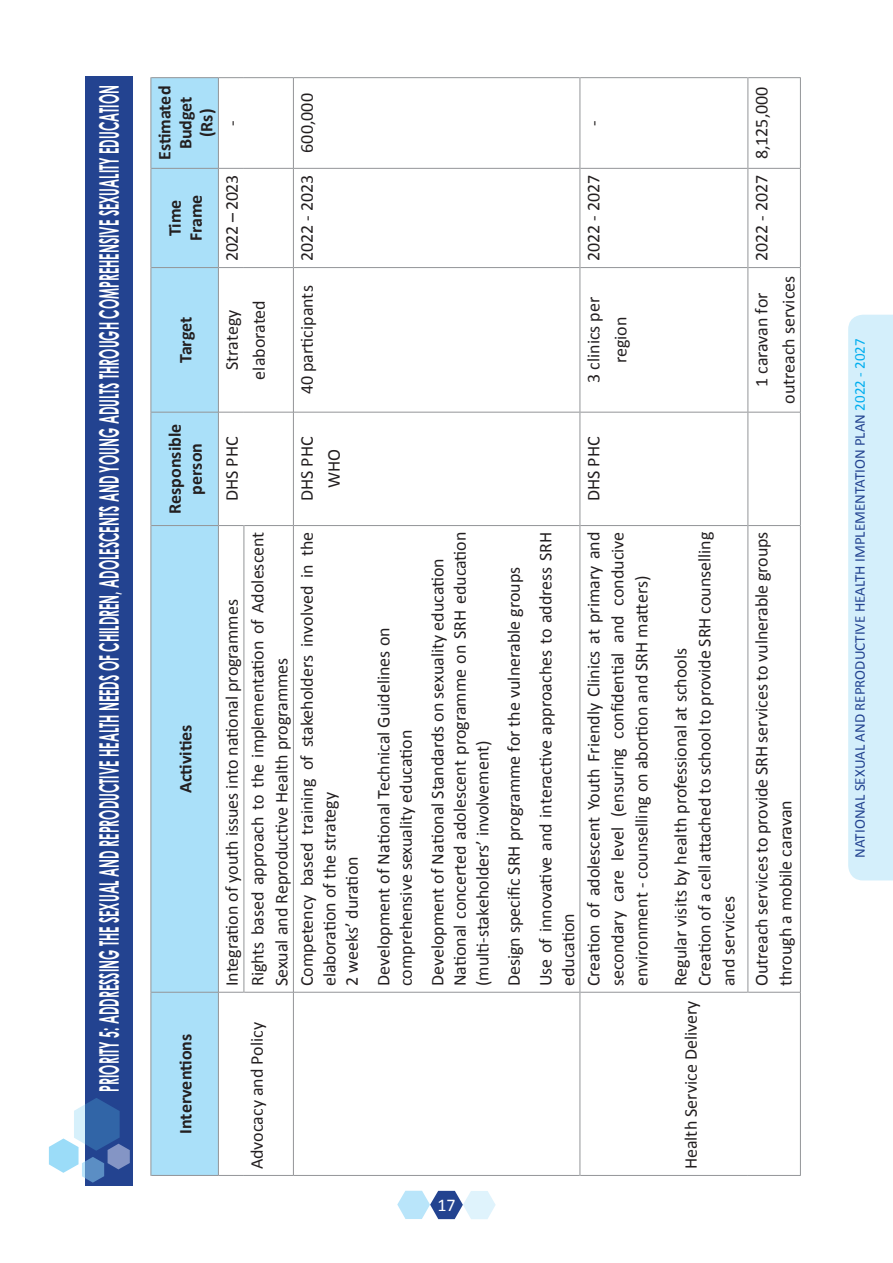
<style>
.page{position:relative;width:893px;height:1263px;background:#fff}
.page>*{position:absolute;margin:0;border:0;box-sizing:border-box;transform-origin:0 0}
.t1{font:700 27px "Century Gothic";color:#fff;scale:.45 1}
.t2{font:18px/24px "Calibri";color:#231f20}
.t3{font:700 18px/21px "Calibri";color:#231f20;text-align:center}
.t4{font:18px "Calibri";letter-spacing:-.02em;color:#231f20}
.t5{font:18px "Calibri";color:#fff}
.t6{font:15px "Calibri";color:#234390}
.s1{color:#00aeef}
</style>
<div class="page">
<div style="left:848px;top:315px;width:45px;height:565px;background:#d4effb"></div>
<svg style="left:397px;top:1191px;width:99px;height:28px"></svg>
<div style="left:85px;top:77px;width:47px;height:1109px;background:#234390"></div>
<svg style="left:49px;top:1098px;width:81px;height:84px"></svg>
<div style="left:152px;top:78px;width:66px;height:1097px;background:#aae0f9"></div>
<svg style="left:219px;top:1175px;width:25px;height:1px"></svg>
<svg style="left:219px;top:992px;width:25px;height:1px"></svg>
<svg style="left:219px;top:525px;width:25px;height:1px"></svg>
<svg style="left:219px;top:412px;width:25px;height:1px"></svg>
<hr style="left:218px;top:168px;width:1px;height:100px;background:#939598">
<svg style="left:219px;top:267px;width:25px;height:1px"></svg>
<hr style="left:218px;top:77px;width:1px;height:91px;background:#939598">
<svg style="left:219px;top:168px;width:25px;height:1px"></svg>
<svg style="left:219px;top:77px;width:25px;height:1px"></svg>
<hr style="left:244px;top:1175px;width:49px;height:1px;background:#939598">
<hr style="left:244px;top:525px;width:1px;height:467px;background:#939598">
<hr style="left:244px;top:992px;width:49px;height:1px;background:#939598">
<hr style="left:244px;top:525px;width:49px;height:1px;background:#939598">
<hr style="left:244px;top:412px;width:49px;height:1px;background:#939598">
<hr style="left:244px;top:267px;width:49px;height:1px;background:#939598">
<hr style="left:244px;top:168px;width:49px;height:1px;background:#939598">
<hr style="left:244px;top:77px;width:49px;height:1px;background:#939598">
<hr style="left:293px;top:992px;width:1px;height:184px;background:#939598">
<hr style="left:294px;top:1175px;width:286px;height:1px;background:#939598">
<hr style="left:293px;top:525px;width:1px;height:467px;background:#939598">
<hr style="left:294px;top:992px;width:286px;height:1px;background:#939598">
<hr style="left:293px;top:412px;width:1px;height:113px;background:#939598">
<hr style="left:294px;top:525px;width:286px;height:1px;background:#939598">
<hr style="left:293px;top:268px;width:1px;height:144px;background:#939598">
<hr style="left:294px;top:412px;width:286px;height:1px;background:#939598">
<hr style="left:293px;top:168px;width:1px;height:100px;background:#939598">
<hr style="left:294px;top:267px;width:286px;height:1px;background:#939598">
<hr style="left:293px;top:77px;width:1px;height:91px;background:#939598">
<hr style="left:294px;top:168px;width:286px;height:1px;background:#939598">
<hr style="left:294px;top:77px;width:286px;height:1px;background:#939598">
<hr style="left:580px;top:992px;width:1px;height:184px;background:#939598">
<hr style="left:580px;top:1175px;width:168px;height:1px;background:#939598">
<hr style="left:580px;top:525px;width:1px;height:467px;background:#939598">
<hr style="left:580px;top:992px;width:167px;height:1px;background:#939598">
<hr style="left:580px;top:412px;width:1px;height:113px;background:#939598">
<hr style="left:580px;top:525px;width:167px;height:1px;background:#939598">
<hr style="left:580px;top:268px;width:1px;height:144px;background:#939598">
<hr style="left:580px;top:412px;width:167px;height:1px;background:#939598">
<hr style="left:580px;top:168px;width:1px;height:100px;background:#939598">
<hr style="left:580px;top:267px;width:167px;height:1px;background:#939598">
<hr style="left:580px;top:77px;width:1px;height:91px;background:#939598">
<hr style="left:580px;top:168px;width:167px;height:1px;background:#939598">
<hr style="left:580px;top:77px;width:167px;height:1px;background:#939598">
<hr style="left:748px;top:1175px;width:52px;height:1px;background:#939598">
<hr style="left:747px;top:525px;width:1px;height:467px;background:#939598">
<hr style="left:748px;top:992px;width:52px;height:1px;background:#939598">
<hr style="left:747px;top:412px;width:1px;height:113px;background:#939598">
<hr style="left:748px;top:525px;width:52px;height:1px;background:#939598">
<hr style="left:747px;top:268px;width:1px;height:144px;background:#939598">
<hr style="left:748px;top:412px;width:52px;height:1px;background:#939598">
<hr style="left:747px;top:168px;width:1px;height:100px;background:#939598">
<hr style="left:748px;top:267px;width:52px;height:1px;background:#939598">
<hr style="left:747px;top:77px;width:1px;height:91px;background:#939598">
<hr style="left:748px;top:168px;width:52px;height:1px;background:#939598">
<hr style="left:748px;top:77px;width:52px;height:1px;background:#939598">
<hr style="left:151px;top:992px;width:1px;height:184px;background:#939598">
<hr style="left:151px;top:1175px;width:67px;height:1px;background:#939598">
<hr style="left:151px;top:525px;width:1px;height:467px;background:#939598">
<hr style="left:151px;top:992px;width:67px;height:1px;background:#939598">
<hr style="left:151px;top:412px;width:1px;height:113px;background:#939598">
<hr style="left:151px;top:525px;width:67px;height:1px;background:#939598">
<hr style="left:151px;top:268px;width:1px;height:144px;background:#939598">
<hr style="left:151px;top:412px;width:67px;height:1px;background:#939598">
<hr style="left:151px;top:168px;width:1px;height:100px;background:#939598">
<hr style="left:151px;top:267px;width:67px;height:1px;background:#939598">
<hr style="left:151px;top:77px;width:1px;height:91px;background:#939598">
<hr style="left:151px;top:168px;width:67px;height:1px;background:#939598">
<hr style="left:151px;top:77px;width:67px;height:1px;background:#939598">
<hr style="left:218px;top:992px;width:1px;height:184px;background:#939598">
<hr style="left:218px;top:525px;width:1px;height:467px;background:#939598">
<hr style="left:218px;top:412px;width:1px;height:113px;background:#939598">
<hr style="left:218px;top:268px;width:1px;height:144px;background:#939598">
<hr style="left:800px;top:992px;width:1px;height:184px;background:#939598">
<hr style="left:800px;top:525px;width:1px;height:467px;background:#939598">
<hr style="left:800px;top:412px;width:1px;height:113px;background:#939598">
<hr style="left:800px;top:268px;width:1px;height:144px;background:#939598">
<hr style="left:800px;top:168px;width:1px;height:100px;background:#939598">
<hr style="left:800px;top:77px;width:1px;height:91px;background:#939598">
<h1 class="t1" style="left:88px;top:1092px;width:2238px;rotate:-90deg">PRIORITY 5: ADDRESSING THE SEXUAL AND REPRODUCTIVE HEALTH NEEDS OF CHILDREN, ADOLESCENTS AND YOUNG ADULTS THROUGH COMPREHENSIVE SEXUALITY EDUCATION</h1>
<p class="t3" style="left:154px;top:160px;width:76px;rotate:-90deg">Estimated<br>Budget (Rs)</p>
<p class="t3" style="left:164px;top:241px;width:48px;text-align:left;rotate:-90deg">Time<br>Frame</p>
<p class="t2" style="left:220px;top:126px;width:7px;rotate:-90deg">-</p>
<p class="t4" style="left:221px;top:261px;width:88px;rotate:-90deg">2022 – 2023</p>
<p class="t3" style="left:175px;top:363px;width:48px;rotate:-90deg">Target</p>
<p class="t2" style="left:219px;top:379px;width:81px;line-height:27px;text-align:center;rotate:-90deg">Strategy elaborated</p>
<p class="t2" style="left:295px;top:261px;width:169px;rotate:-90deg">2022 - 2023 600,000</p>
<p class="t2" style="left:295px;top:394px;width:110px;rotate:-90deg">40 participants</p>
<p class="t3" style="left:164px;top:514px;width:91px;rotate:-90deg">Responsible person</p>
<p class="t3" style="left:175px;top:793px;width:70px;rotate:-90deg">Activities</p>
<p class="t2" style="left:220px;top:501px;width:66px;rotate:-90deg">DHS PHC</p>
<p class="t2" style="left:294px;top:501px;width:66px;line-height:27px;text-align:center;rotate:-90deg">DHS PHC<br>WHO</p>
<p class="t2" style="left:220px;top:986px;width:388px;rotate:-90deg">Integration of youth issues into national programmes</p>
<p class="t2" style="left:245px;top:986px;width:456px;line-height:24.8px;rotate:-90deg">Rights based approach to the implementation of Adolescent<br>Sexual and Reproductive Health programmes<br>Competency based training of stakeholders involved in the</p>
<p class="t2" style="left:318px;top:986px;width:196px;line-height:22.5px;rotate:-90deg">elaboration of the strategy<br>2 weeks’ duration</p>
<p class="t3" style="left:175px;top:1134px;width:101px;rotate:-90deg">Interventions</p>
<p class="t2" style="left:245px;top:1169px;width:149px;rotate:-90deg">Advocacy and Policy</p>
<p class="t2" style="left:582px;top:126px;width:7px;rotate:-90deg">-</p>
<p class="t2" style="left:582px;top:261px;width:88px;rotate:-90deg">2022 - 2027</p>
<p class="t2" style="left:580px;top:383px;width:88px;line-height:27px;text-align:center;rotate:-90deg">3 clinics per region</p>
<p class="t2" style="left:372px;top:986px;width:360px;line-height:22.5px;rotate:-90deg">Development of National Technical Guidelines on comprehensive sexuality education</p>
<p class="t2" style="left:582px;top:501px;width:66px;rotate:-90deg">DHS PHC</p>
<p class="t2" style="left:426px;top:986px;width:456px;line-height:22.5px;rotate:-90deg">Development of National Standards on sexuality education<br>National concerted adolescent programme on SRH education (multi-stakeholders’ involvement)</p>
<p class="t2" style="left:498px;top:986px;width:456px;line-height:31.5px;rotate:-90deg">Design specific SRH programme for the vulnerable groups<br>Use of innovative and interactive approaches to address SRH</p>
<p class="t2" style="left:556px;top:986px;width:74px;rotate:-90deg">education</p>
<p class="t5" style="left:437px;top:1194px;width:20px">17</p>
<p class="t2" style="left:582px;top:986px;width:456px;text-align:justify;rotate:-90deg">Creation of adolescent Youth Friendly Clinics at primary and secondary care level (ensuring confidential and conducive environment - counselling on abortion and SRH matters)</p>
<p class="t2" style="left:669px;top:986px;width:456px;rotate:-90deg">Regular visits by health professional at schools<br>Creation of a cell attached to school to provide SRH counselling and services</p>
<p class="t2" style="left:679px;top:1169px;width:170px;rotate:-90deg">Health Service Delivery</p>
<p class="t2" style="left:749px;top:261px;width:176px;rotate:-90deg">2022 - 2027 8,125,000</p>
<p class="t2" style="left:748px;top:404px;width:130px;line-height:27px;text-align:center;rotate:-90deg">1 caravan for outreach services</p>
<p class="t2" style="left:749px;top:986px;width:456px;rotate:-90deg">Outreach services to provide SRH services to vulnerable groups through a mobile caravan</p>
<p class="t6" style="left:850px;top:858px;width:521px;rotate:-90deg">NATIONAL SEXUAL AND REPRODUCTIVE HEALTH IMPLEMENTATION PLAN <span class="s1">2022 - 2027</span></p>
</div>
